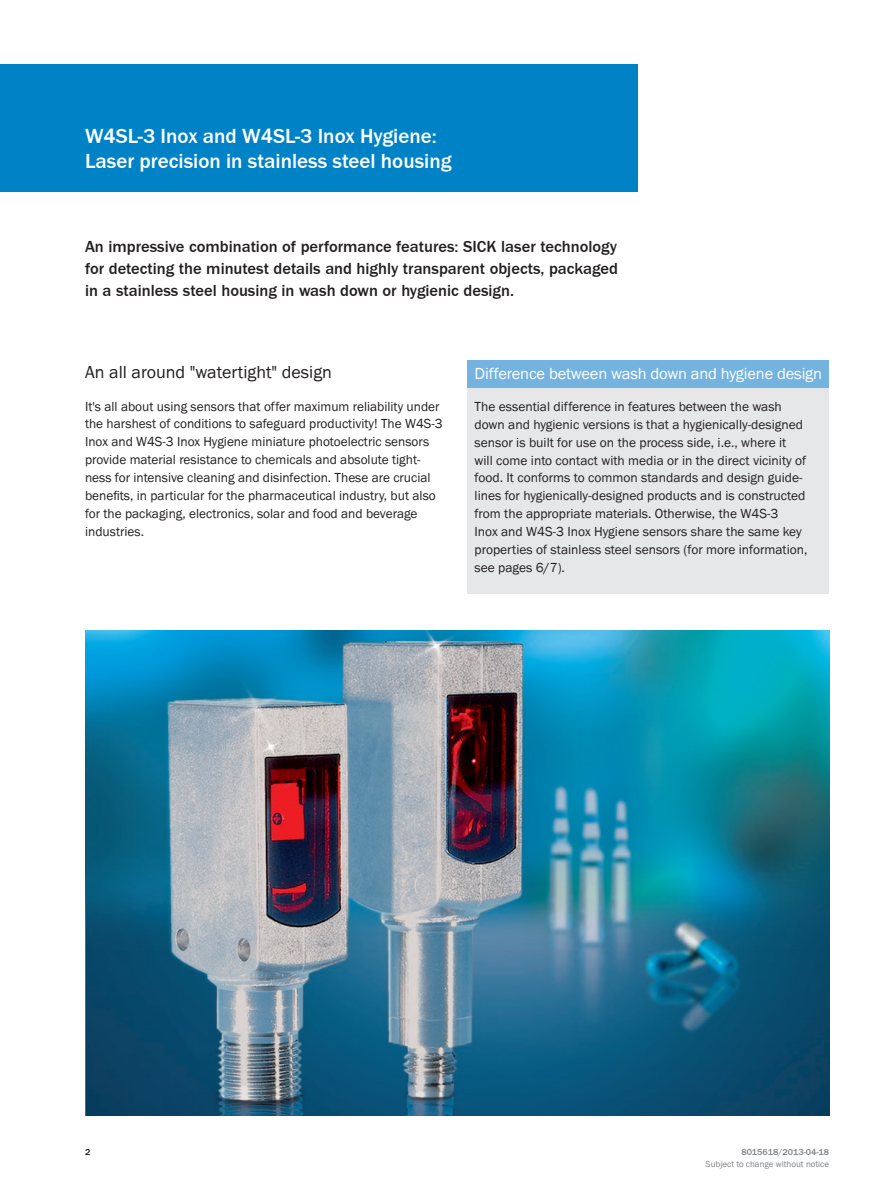
<style>
.page{position:relative;width:893px;height:1188px;background:#fff}
.page>*{position:absolute;margin:0;border:0;box-sizing:border-box;transform-origin:0 0}
.t1{font:500 21px/25.2px "SICK Franklin";color:#fff}
.t2{font:18px "SICK Franklin";color:#231f20}
.t3{font:500 16.5px/22.4px "SICK Franklin";color:#231f20;text-align:justify}
.t4{font:16.5px "SICK Franklin";letter-spacing:-.01em;color:#fff}
.t5{font:13.5px/17.9px "SICK Franklin";color:#231f20}
.t6{font:9px "SICK Franklin";color:#808285}
.t7{font:500 9px "SICK Franklin";color:#808285}
.t8{font:500 9px "SICK Franklin";color:#231f20}
</style>
<div class="page">
<div style="left:0;top:64px;width:638px;height:127px;background:#0083c6"></div>
<img style="left:85px;top:630px;width:744px;height:486px">
<div style="left:468px;top:388px;width:361px;height:206px;background:#e6e7e9"></div>
<div style="left:468px;top:360px;width:361px;height:28px;background:#74b2df"></div>
<h1 class="t1" style="left:85px;top:124px;width:368px">W4SL-3 Inox and W4SL-3 Inox Hygiene:<br>Laser precision in stainless steel housing</h1>
<p class="t3" style="left:85px;top:235px;width:534px">An impressive combination of performance features: SICK laser technology for detecting the minutest details and highly transparent objects, packaged in a stainless steel housing in wash down or hygienic design.</p>
<h2 class="t2" style="left:85px;top:361px;width:248px">An all around "watertight" design</h2>
<p class="t5" style="left:85px;top:397px;width:359px">It's all about using sensors that offer maximum reliability under the harshest of conditions to safeguard productivity! The W4S-3<br>Inox and W4S-3 Inox Hygiene miniature photoelectric sensors provide material resistance to chemicals and absolute tight&shy;ness for intensive cleaning and disinfection. These are crucial benefits, in particular for the pharmaceutical industry, but also for the packaging, electronics, solar and food and beverage industries.</p>
<p class="t4" style="left:475px;top:363px;width:349px">Difference between wash down and hygiene design</p>
<p class="t5" style="left:475px;top:398px;width:334px">The essential difference in features between the wash down and hygienic versions is that a hygienically-designed sensor is built for use on the process side, i.e., where it will come into contact with media or in the direct vicinity of food. It conforms to common standards and design guide&shy;lines for hygienically-designed products and is constructed from the appropriate materials. Otherwise, the W4S-3<br>Inox and W4S-3 Inox Hygiene sensors share the same key properties of stainless steel sensors (for more information, see pages 6/7).</p>
<p class="t8" style="left:85px;top:1146px;width:7px">2</p>
<p class="t7" style="left:741px;top:1146px;width:89px">8015618/2013-04-18</p>
<p class="t6" style="left:706px;top:1159px;width:125px">Subject to change without notice</p>
</div>
